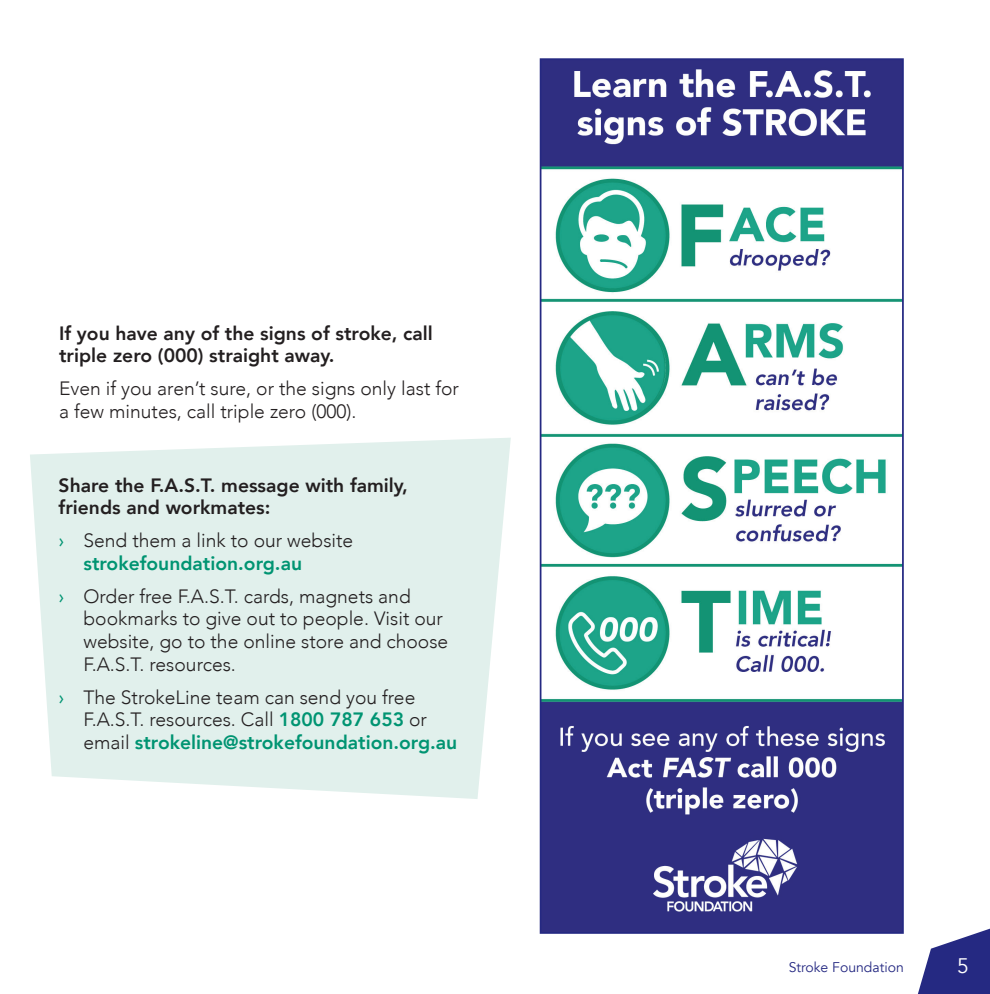
<style>
.page{position:relative;width:990px;height:994px;background:#fff}
.page>*{position:absolute;margin:0;border:0;box-sizing:border-box;transform-origin:0 0}
.t1{font:21px "Avenir";color:#fff}
.t2{font:300 19.25px/22.8px "Avenir";color:#231f20}
.t3{font:800 19.25px/22.8px "Avenir";color:#231f20}
.t4{font:14px "Avenir";color:#252982}
.s1{font-weight:400;color:#009472}
.s2{font-weight:800;color:#009472}
</style>
<div class="page">
<svg style="left:30px;top:438px;width:481px;height:360px;background:#e4f1ed"></svg>
<img style="left:542px;top:61px;width:358px;height:869px">
<div style="left:539px;top:58px;width:364px;height:875px;border:2px solid #252982"></div>
<svg style="left:918px;top:928px;width:72px;height:66px"></svg>
<p class="t3" style="left:59px;top:321px;width:375px">If you have any of the signs of stroke, call triple zero (000) straight away.</p>
<p class="t2" style="left:59px;top:377px;width:401px">Even if you aren’t sure, or the signs only last for a few minutes, call triple zero (000).</p>
<p class="t3" style="left:59px;top:473px;width:351px">Share the F.A.S.T. message with family, friends and workmates:</p>
<p class="t2" style="left:83px;top:529px;width:271px;text-indent:-25px"><span class="s1">›</span> Send them a link to our website <span class="s2">strokefoundation.org.au</span></p>
<p class="t2" style="left:83px;top:584px;width:366px;text-indent:-25px"><span class="s1">›</span> Order free F.A.S.T. cards, magnets and bookmarks to give out to people. Visit our website, go to the online store and choose F.A.S.T. resources.</p>
<p class="t2" style="left:83px;top:685px;width:375px;text-indent:-25px"><span class="s1">›</span> The StrokeLine team can send you free<br>F.A.S.T. resources. Call <span class="s2">1800 787 653</span> or email <span class="s2">strokeline@strokefoundation.org.au</span></p>
<p class="t4" style="left:788px;top:958px;width:117px">Stroke Foundation</p>
<p class="t1" style="left:957px;top:952px;width:13px">5</p>
</div>
